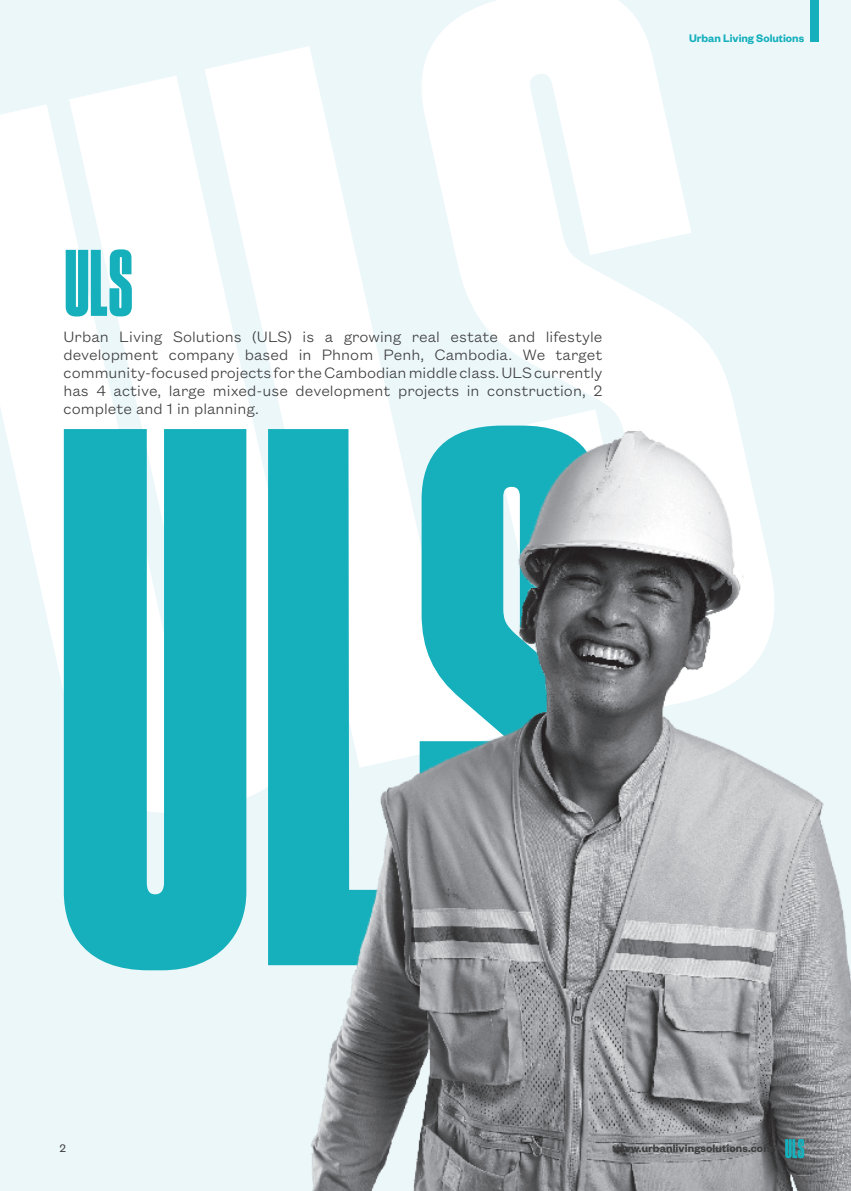
<style>
.page{position:relative;width:851px;height:1191px;background:#fff}
.page>*{position:absolute;margin:0;border:0;box-sizing:border-box;transform-origin:0 0}
.t1{font:300 16.5px/18px "Founders Grotesk Text";color:#3e3e3f;text-align:justify}
.t2{font:600 12px "Founders Grotesk";letter-spacing:.01em;color:#3e3e3f}
.t3{font:600 12px "Founders Grotesk";color:#16b0bc}
.t4{font:12px "Founders Grotesk Text";color:#3e3e3f}
</style>
<div class="page">
<div style="left:0;top:0;width:850px;height:1191px;background:#ecf7fa"></div>
<svg style="left:0;top:76px;width:266px;height:750px"></svg>
<svg style="left:205px;top:46px;width:207px;height:722px"></svg>
<svg style="left:412px;top:0;width:372px;height:415px"></svg>
<svg style="left:64px;top:429px;width:182px;height:541px;background:#2cb7c2"></svg>
<svg style="left:66px;top:249px;width:66px;height:67px;background:#50c3cc"></svg>
<img style="left:266px;top:415px;width:584px;height:776px">
<div style="left:810px;top:0;width:9px;height:42px;background:#16b0bc"></div>
<svg style="left:785px;top:1139px;width:19px;height:19px"></svg>
<p class="t3" style="left:689px;top:30px;width:116px">Urban Living Solutions</p>
<p class="t1" style="left:63px;top:326px;width:540px">Urban Living Solutions (ULS) is a growing real estate and lifestyle development company based in Phnom Penh, Cambodia. We target community-focused projects for the Cambodian middle class. ULS currently has 4 active, large mixed-use development projects in construction, 2 complete and 1 in planning.</p>
<p class="t4" style="left:60px;top:1140px;width:8px">2</p>
<p class="t2" style="left:613px;top:1140px;width:161px">www.urbanlivingsolutions.com</p>
</div>
